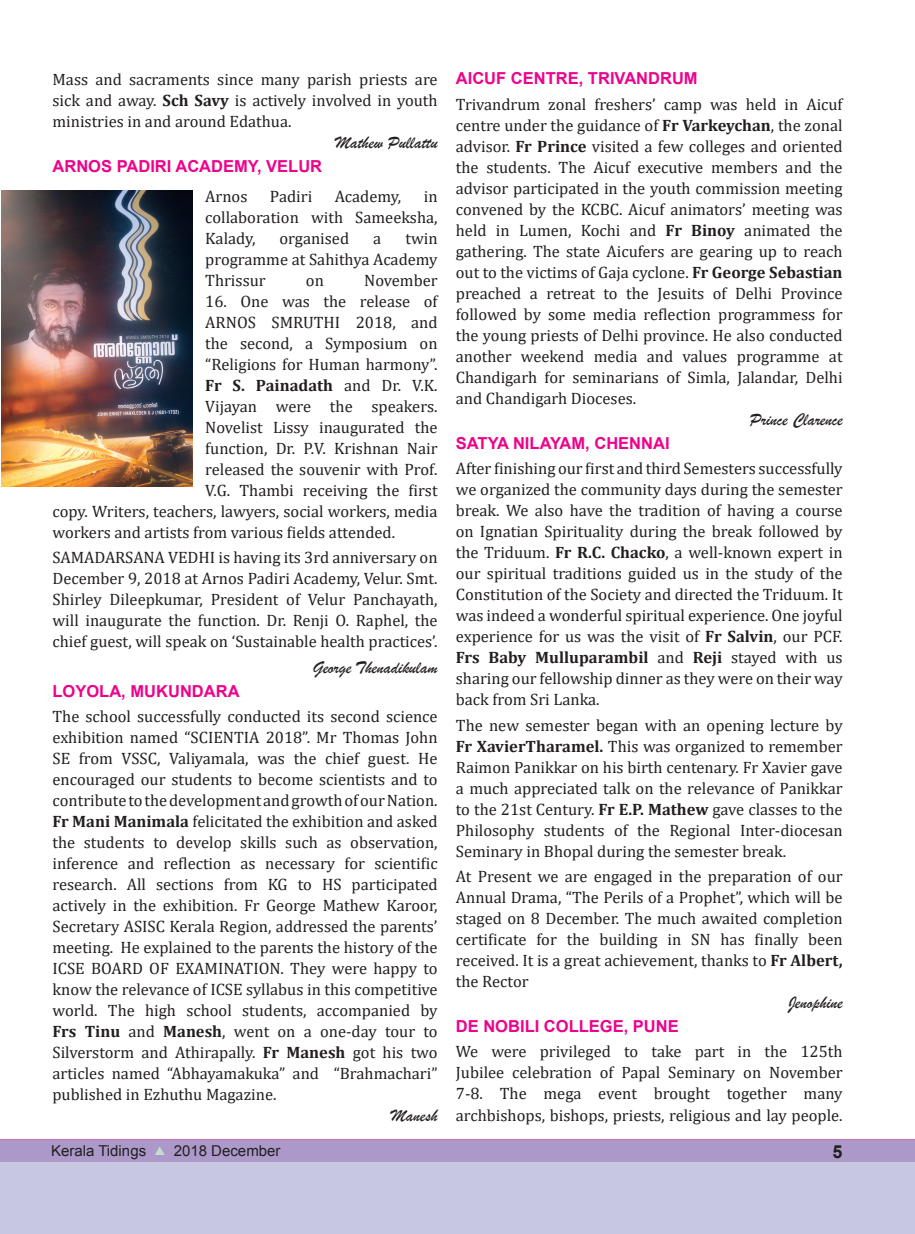
<style>
.page{position:relative;width:915px;height:1234px;background:#fff}
.page>*{position:absolute;margin:0;border:0;box-sizing:border-box;transform-origin:0 0}
.t1{font:18px "Brush Script";color:#231f20}
.t2{font:700 18px "Arial";color:#231f20}
.t3{font:16.5px/21px "Cambria";color:#231f20;text-align:justify}
.t4{font:700 16.5px "Arial";color:#ed028c}
.t5{font:700 16.5px "Cambria";color:#231f20}
.t6{font:15px "Arial";color:#231f20}
.s1{font-weight:700}
.s2{font-weight:400}
.s3{font-family:"Dixieland";font-size:12px;color:#c5decc}
</style>
<div class="page">
<div style="left:0;top:1144px;width:914px;height:89px;background:#c7c7e1"></div>
<hr style="left:0;top:1144px;width:1px;height:89px;background:#46449c">
<img style="left:2px;top:190px;width:190px;height:296px">
<div style="left:0;top:1138px;width:914px;height:23px;background:#ac99c9"></div>
<hr style="left:0;top:1138px;width:914px;height:2px;background:#c37eb5">
<p class="t3" style="left:52px;top:69px;width:386px">Mass and sacraments since many parish priests are sick and away. <span class="s1">Sch Savy</span> is actively involved in youth ministries in and around Edathua.</p>
<p class="t1" style="left:335px;top:132px;width:104px">Mathew Pullattu</p>
<p class="t4" style="left:52px;top:155px;width:271px">ARNOS PADIRI ACADEMY, VELUR</p>
<p class="t3" style="left:205px;top:185px;width:44px">Arnos</p>
<p class="t3" style="left:270px;top:185px;width:44px">Padiri</p>
<p class="t3" style="left:335px;top:185px;width:68px">Academy,</p>
<p class="t3" style="left:205px;top:185px;width:234px;text-indent:218px">in collaboration with Sameeksha, Kalady,</p>
<p class="t3" style="left:279px;top:227px;width:71px">organised</p>
<p class="t3" style="left:373px;top:227px;width:10px">a</p>
<p class="t3" style="left:205px;top:227px;width:234px;text-indent:200px">twin programme at Sahithya Academy Thrissur</p>
<p class="t3" style="left:306px;top:269px;width:19px">on</p>
<p class="t3" style="left:364px;top:269px;width:75px">November</p>
<p class="t3" style="left:205px;top:291px;width:234px">16. One was the release of</p>
<p class="t3" style="left:205px;top:312px;width:234px">ARNOS SMRUTHI 2018, and</p>
<p class="t3" style="left:205px;top:333px;width:234px">the second, a Symposium on</p>
<p class="t3" style="left:205px;top:354px;width:234px">“Religions for Human harmony”.</p>
<p class="t5" style="left:205px;top:373px;width:234px">Fr S. Painadath <span class="s2">and Dr. V.K.</span></p>
<p class="t3" style="left:205px;top:396px;width:234px">Vijayan were the speakers.</p>
<p class="t3" style="left:205px;top:417px;width:234px">Novelist Lissy inaugurated the</p>
<p class="t3" style="left:205px;top:438px;width:234px">function, Dr. P.V. Krishnan Nair</p>
<p class="t3" style="left:205px;top:459px;width:234px">released the souvenir with Prof.</p>
<p class="t3" style="left:205px;top:480px;width:234px">V.G. Thambi receiving the first</p>
<p class="t3" style="left:52px;top:501px;width:386px">copy. Writers, teachers, lawyers, social workers, media</p>
<p class="t3" style="left:52px;top:522px;width:344px">workers and artists from various fields attended.</p>
<p class="t3" style="left:52px;top:547px;width:386px">SAMADARSANA VEDHI is having its 3rd anniversary on December 9, 2018 at Arnos Padiri Academy, Velur. Smt.<br>Shirley Dileepkumar, President of Velur Panchayath, will inaugurate the function. Dr. Renji O. Raphel, the chief guest, will speak on ‘Sustainable health practices’.</p>
<p class="t1" style="left:313px;top:656px;width:126px">George Thenadikulam</p>
<p class="t4" style="left:52px;top:679px;width:188px">LOYOLA, MUKUNDARA</p>
<p class="t3" style="left:52px;top:705px;width:386px">The school successfully conducted its second science exhibition named “SCIENTIA 2018”. Mr Thomas John SE from VSSC, Valiyamala, was the chief guest. He encouraged our students to become scientists and to contribute to the development and growth of our Nation.<br><span class="s1">Fr Mani Manimala</span> felicitated the exhibition and asked the students to develop skills such as observation, inference and reflection as necessary for scientific research. All sections from KG to HS participated actively in the exhibition. Fr George Mathew Karoor, Secretary ASISC Kerala Region, addressed the parents’ meeting. He explained to the parents the history of the ICSE BOARD OF EXAMINATION. They were happy to know the relevance of ICSE syllabus in this competitive world. The high school students, accompanied by <span class="s1">Frs Tinu</span> and <span class="s1">Manesh</span>, went on a one-day tour to Silverstorm and Athirapally. <span class="s1">Fr Manesh</span> got his two articles named “Abhayamakuka” and “Brahmachari” published in Ezhuthu Magazine.</p>
<p class="t1" style="left:391px;top:1104px;width:48px">Manesh</p>
<p class="t4" style="left:455px;top:67px;width:243px">AICUF CENTRE, TRIVANDRUM</p>
<p class="t3" style="left:455px;top:93px;width:388px">Trivandrum zonal freshers’ camp was held in Aicuf centre under the guidance of <span class="s1">Fr Varkeychan</span>, the zonal advisor. <span class="s1">Fr Prince</span> visited a few colleges and oriented the students. The Aicuf executive members and the advisor participated in the youth commission meeting convened by the KCBC. Aicuf animators’ meeting was held in Lumen, Kochi and <span class="s1">Fr Binoy</span> animated the gathering. The state Aicufers are gearing up to reach out to the victims of Gaja cyclone. <span class="s1">Fr George Sebastian </span>preached a retreat to the Jesuits of Delhi Province followed by some media reflection programmess for the young priests of Delhi province. He also conducted another weekend media and values programme at Chandigarh for seminarians of Simla, Jalandar, Delhi and Chandigarh Dioceses.</p>
<p class="t1" style="left:749px;top:408px;width:94px">Prince Clarence</p>
<p class="t4" style="left:455px;top:431px;width:215px">SATYA NILAYAM, CHENNAI</p>
<p class="t3" style="left:455px;top:458px;width:388px">After finishing our first and third Semesters successfully we organized the community days during the semester break. We also have the tradition of having a course on Ignatian Spirituality during the break followed by the Triduum. <span class="s1">Fr R.C. Chacko</span>, a well-known expert in our spiritual traditions guided us in the study of the Constitution of the Society and directed the Triduum. It was indeed a wonderful spiritual experience. One joyful experience for us was the visit of <span class="s1">Fr Salvin</span>, our PCF.<br><span class="s1">Frs Baby Mulluparambil</span> and <span class="s1">Reji</span> stayed with us sharing our fellowship dinner as they were on their way back from Sri Lanka.</p>
<p class="t3" style="left:455px;top:714px;width:388px">The new semester began with an opening lecture by <span class="s1">Fr XavierTharamel.</span> This was organized to remember Raimon Panikkar on his birth centenary. Fr Xavier gave a much appreciated talk on the relevance of Panikkar to the 21st Century. <span class="s1">Fr E.P. Mathew</span> gave classes to the Philosophy students of the Regional Inter-diocesan Seminary in Bhopal during the semester break.</p>
<p class="t3" style="left:455px;top:865px;width:388px">At Present we are engaged in the preparation of our Annual Drama, “The Perils of a Prophet”, which will be staged on 8 December. The much awaited completion certificate for the building in SN has finally been received. It is a great achievement, thanks to <span class="s1">Fr Albert, </span>the Rector</p>
<p class="t1" style="left:788px;top:991px;width:56px">Jenophine</p>
<p class="t4" style="left:455px;top:1014px;width:224px">DE NOBILI COLLEGE, PUNE</p>
<p class="t3" style="left:455px;top:1040px;width:388px">We were privileged to take part in the 125th Jubilee celebration of Papal Seminary on November 7-8. The mega event brought together many archbishops, bishops, priests, religious and lay people.</p>
<p class="t6" style="left:51px;top:1140px;width:231px">Kerala Tidings <span class="s3">s</span> 2018 December</p>
<p class="t2" style="left:832px;top:1139px;width:12px">5</p>
</div>
